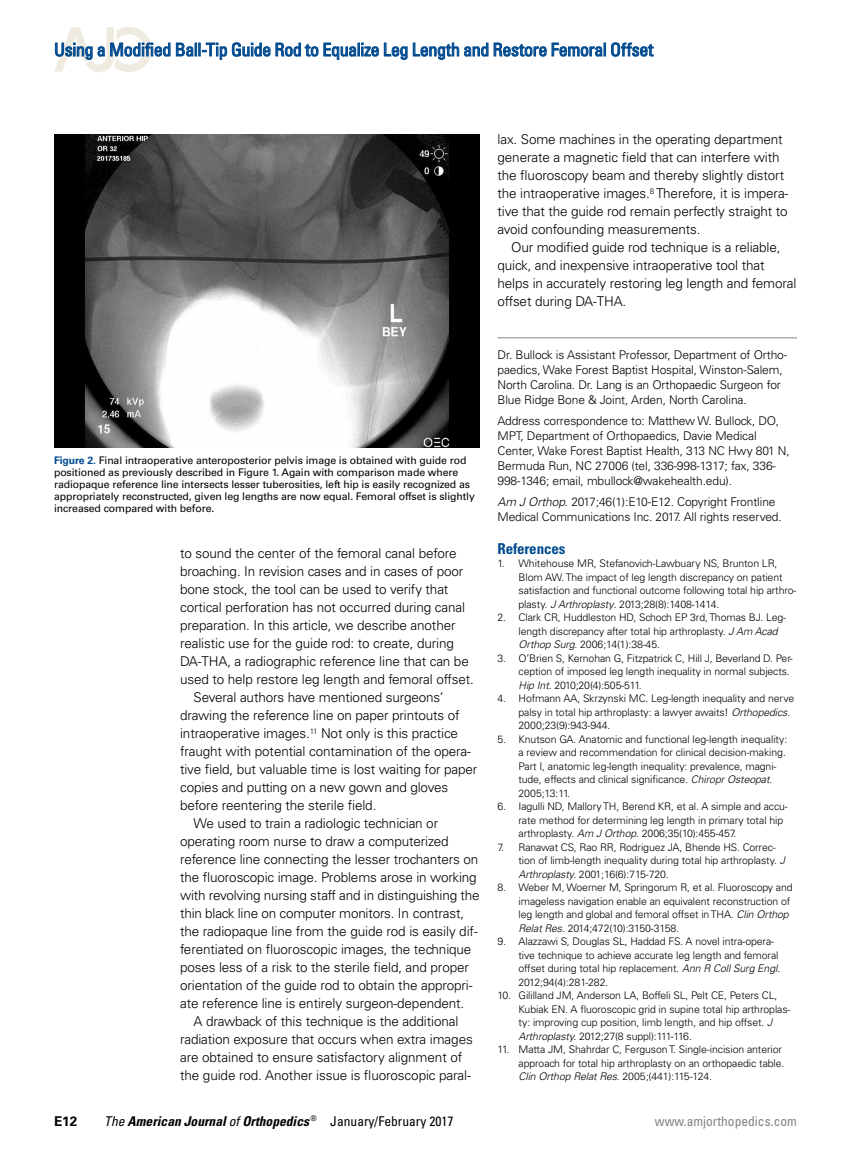
<style>
.page{position:relative;width:851px;height:1161px;background:#fff}
.page>*{position:absolute;margin:0;border:0;box-sizing:border-box;transform-origin:0 0}
.t1{font:condensed 18px "Univers LT Std";letter-spacing:-.02em;color:#004a8f}
.t2{font:700 condensed 15px "Univers LT Std";letter-spacing:-.01em;color:#004a8f}
.t3{font:300 13.5px/18px "Univers LT Std";letter-spacing:-.01em;color:#000}
.t4{font:italic 700 condensed 13.5px "Univers LT Std";color:#000}
.t5{font:condensed 13.5px "Univers LT Std";color:#808285}
.t6{font:700 13.5px "Univers LT Std";color:#000}
.t7{font:300 12px/15px "Univers LT Std";letter-spacing:-.01em;color:#000}
.t8{font:300 10.5px/13.5px "Univers LT Std";letter-spacing:-.01em;color:#000}
.t9{font:10.5px/12px "Univers LT Std";letter-spacing:-.01em;color:#000}
.s1{font-weight:700;color:#004a8f}
.s2{font-style:italic}
.s3{font-weight:400}
.s4{font-weight:400;font-style:normal}
</style>
<div class="page">
<svg style="left:54px;top:27px;width:116px;height:45px"></svg>
<svg style="left:176px;top:42px;width:231px;height:18px"></svg>
<svg style="left:413px;top:43px;width:192px;height:17px"></svg>
<svg style="left:611px;top:42px;width:42px;height:15px"></svg>
<hr style="left:497px;top:338px;width:299px;height:1px;background:#808285">
<img style="left:54px;top:134px;width:425px;height:314px">
<h1 class="t1" style="left:54px;top:38px;width:600px">Using a Modified Ball-Tip Guide Rod to Equalize Leg Length and Restore Femoral Offset</h1>
<p class="t9" style="left:54px;top:455px;width:422px"><span class="s1">Figure 2.</span> Final intraoperative anteroposterior pelvis image is obtained with guide rod positioned as previously described in Figure 1. Again with comparison made where radiopaque reference line intersects lesser tuberosities, left hip is easily recognized as appropriately reconstructed, given leg lengths are now equal. Femoral offset is slightly increased compared with before.</p>
<p class="t3" style="left:180px;top:544px;width:278px">to sound the center of the femoral canal before</p>
<p class="t3" style="left:180px;top:562px;width:285px">broaching. In revision cases and in cases of poor</p>
<p class="t3" style="left:180px;top:580px;width:270px">bone stock, the tool can be used to verify that</p>
<p class="t3" style="left:180px;top:598px;width:286px">cortical perforation has not occurred during canal</p>
<p class="t3" style="left:180px;top:616px;width:277px">preparation. In this article, we describe another</p>
<p class="t3" style="left:180px;top:634px;width:275px">realistic use for the guide rod: to create, during</p>
<p class="t3" style="left:180px;top:652px;width:290px">DA-THA, a radiographic reference line that can be</p>
<p class="t3" style="left:180px;top:670px;width:295px">used to help restore leg length and femoral offset.</p>
<p class="t3" style="left:193px;top:688px;width:251px">Several authors have mentioned surgeons’</p>
<p class="t3" style="left:180px;top:706px;width:281px">drawing the reference line on paper printouts of</p>
<p class="t3" style="left:180px;top:724px;width:279px">intraoperative images.<sup>11</sup> Not only is this practice</p>
<p class="t3" style="left:180px;top:742px;width:292px">fraught with potential contamination of the opera-</p>
<p class="t3" style="left:180px;top:760px;width:299px">tive field, but valuable time is lost waiting for paper</p>
<p class="t3" style="left:180px;top:778px;width:269px">copies and putting on a new gown and gloves</p>
<p class="t3" style="left:180px;top:796px;width:198px">before reentering the sterile field.</p>
<p class="t3" style="left:193px;top:814px;width:246px">We used to train a radiologic technician or</p>
<p class="t3" style="left:180px;top:832px;width:270px">operating room nurse to draw a computerized</p>
<p class="t3" style="left:180px;top:850px;width:300px">reference line connecting the lesser trochanters on</p>
<p class="t3" style="left:180px;top:868px;width:298px">the fluoroscopic image. Problems arose in working</p>
<p class="t3" style="left:180px;top:886px;width:301px">with revolving nursing staff and in distinguishing the</p>
<p class="t3" style="left:180px;top:904px;width:286px">thin black line on computer monitors. In contrast,</p>
<p class="t3" style="left:180px;top:922px;width:299px">the radiopaque line from the guide rod is easily dif-</p>
<p class="t3" style="left:180px;top:940px;width:293px">ferentiated on fluoroscopic images, the technique</p>
<p class="t3" style="left:180px;top:958px;width:290px">poses less of a risk to the sterile field, and proper</p>
<p class="t3" style="left:180px;top:976px;width:294px">orientation of the guide rod to obtain the appropri-</p>
<p class="t3" style="left:180px;top:994px;width:286px">ate reference line is entirely surgeon-dependent.</p>
<p class="t3" style="left:193px;top:1012px;width:266px">A drawback of this technique is the additional</p>
<p class="t3" style="left:180px;top:1030px;width:294px">radiation exposure that occurs when extra images</p>
<p class="t3" style="left:180px;top:1048px;width:284px">are obtained to ensure satisfactory alignment of</p>
<p class="t3" style="left:180px;top:1066px;width:292px">the guide rod. Another issue is fluoroscopic paral-</p>
<p class="t3" style="left:497px;top:130px;width:292px">lax. Some machines in the operating department generate a magnetic field that can interfere with the fluoroscopy beam and thereby slightly distort the intraoperative images.<sup>8</sup> Therefore, it is impera&shy;tive that the guide rod remain perfectly straight to avoid confounding measurements.</p>
<p class="t3" style="left:497px;top:238px;width:300px;text-indent:14px">Our modified guide rod technique is a reliable, quick, and inexpensive intraoperative tool that helps in accurately restoring leg length and femoral offset during DA-THA.</p>
<p class="t7" style="left:497px;top:347px;width:291px">Dr. Bullock is Assistant Professor, Department of Ortho&shy;paedics, Wake Forest Baptist Hospital, Winston-Salem, North Carolina. Dr. Lang is an Orthopaedic Surgeon for Blue Ridge Bone &amp; Joint, Arden, North Carolina.</p>
<p class="t7" style="left:497px;top:413px;width:294px">Address correspondence to: Matthew W. Bullock, DO, MPT, Department of Orthopaedics, Davie Medical Center, Wake Forest Baptist Health, 313 NC Hwy 801 N, Bermuda Run, NC 27006 (tel, 336-998-1317; fax, 336- 998-1346; email, mbullock@wakehealth.edu).</p>
<p class="t7" style="left:497px;top:494px;width:286px"><span class="s2">Am J Orthop</span>. 2017;46(1):E10-E12. Copyright Frontline<br>Medical Communications Inc. 2017. All rights reserved.</p>
<h2 class="t2" style="left:497px;top:539px;width:69px">References</h2>
<p class="t8" style="left:518px;top:557px;width:279px;text-indent:-21px">1. Whitehouse MR, Stefanovich-Lawbuary NS, Brunton LR, Blom AW. The impact of leg length discrepancy on patient satisfaction and functional outcome following total hip arthro&shy;plasty. <span class="s2">J Arthroplasty</span>. 2013;28(8):1408-1414.</p>
<p class="t8" style="left:518px;top:611px;width:269px;text-indent:-21px">2. Clark CR, Huddleston HD, Schoch EP 3rd, Thomas BJ. Leg&shy;length discrepancy after total hip arthroplasty. <span class="s2">J Am Acad<br>Orthop Surg</span>. 2006;14(1):38-45.</p>
<p class="t8" style="left:518px;top:651px;width:275px;text-indent:-21px">3. O’Brien S, Kernohan G, Fitzpatrick C, Hill J, Beverland D. Per&shy;ception of imposed leg length inequality in normal subjects.<br><span class="s2">Hip Int</span>. 2010;20(4):505-511.</p>
<p class="t8" style="left:518px;top:692px;width:277px;text-indent:-21px">4. Hofmann AA, Skrzynski MC. Leg-length inequality and nerve palsy in total hip arthroplasty: a lawyer awaits! <span class="s2">Orthopedics.<br></span>2000;23(9):943-944.</p>
<p class="t8" style="left:518px;top:732px;width:270px;text-indent:-21px">5. Knutson GA. Anatomic and functional leg-length inequality: a review and recommendation for clinical decision-making.<br>Part I, anatomic leg-length inequality: prevalence, magni&shy;tude, effects and clinical significance. <span class="s2">Chiropr Osteopat.<br></span>2005;13:11.</p>
<p class="t8" style="left:518px;top:800px;width:271px;text-indent:-21px">6. Iagulli ND, Mallory TH, Berend KR, et al. A simple and accu&shy;rate method for determining leg length in primary total hip arthroplasty. <span class="s2">Am J Orthop</span>. 2006;35(10):455-457.</p>
<p class="t8" style="left:518px;top:840px;width:268px;text-indent:-21px">7. Ranawat CS, Rao RR, Rodriguez JA, Bhende HS. Correc&shy;tion of limb-length inequality during total hip arthroplasty. <span class="s2">J<br>Arthroplasty.</span> 2001;16(6):715-720.</p>
<p class="t8" style="left:518px;top:881px;width:275px;text-indent:-21px">8. Weber M, Woerner M, Springorum R, et al. Fluoroscopy and imageless navigation enable an equivalent reconstruction of leg length and global and femoral offset in THA. <span class="s2">Clin Orthop Relat Res</span>. 2014;472(10):3150-3158.</p>
<p class="t8" style="left:518px;top:935px;width:263px;text-indent:-21px">9. Alazzawi S, Douglas SL, Haddad FS. A novel intra-opera&shy;tive technique to achieve accurate leg length and femoral offset during total hip replacement. <span class="s2">Ann R Coll Surg Engl.<br></span>2012;94(4):281-282.</p>
<p class="t8" style="left:518px;top:989px;width:273px;text-indent:-21px">10. Gililland JM, Anderson LA, Boffeli SL, Pelt CE, Peters CL, Kubiak EN. A fluoroscopic grid in supine total hip arthroplas&shy;ty: improving cup position, limb length, and hip offset. <span class="s2">J Arthroplasty.</span> 2012;27(8 suppl):111-116.</p>
<p class="t8" style="left:518px;top:1043px;width:267px;text-indent:-21px">11. Matta JM, Shahrdar C, Ferguson T. Single-incision anterior approach for total hip arthroplasty on an orthopaedic table.<br><span class="s2">Clin Orthop Relat Res</span>. 2005;(441):115-124.</p>
<p class="t6" style="left:54px;top:1113px;width:25px">E12</p>
<p class="t4" style="left:104px;top:1113px;width:350px"><span class="s3">The</span> American Journal <span class="s3">of</span> Orthopedics <sup>®</sup> <span class="s4">January/February 2017</span></p>
<p class="t5" style="left:655px;top:1112px;width:143px">www.amjorthopedics.com</p>
</div>
